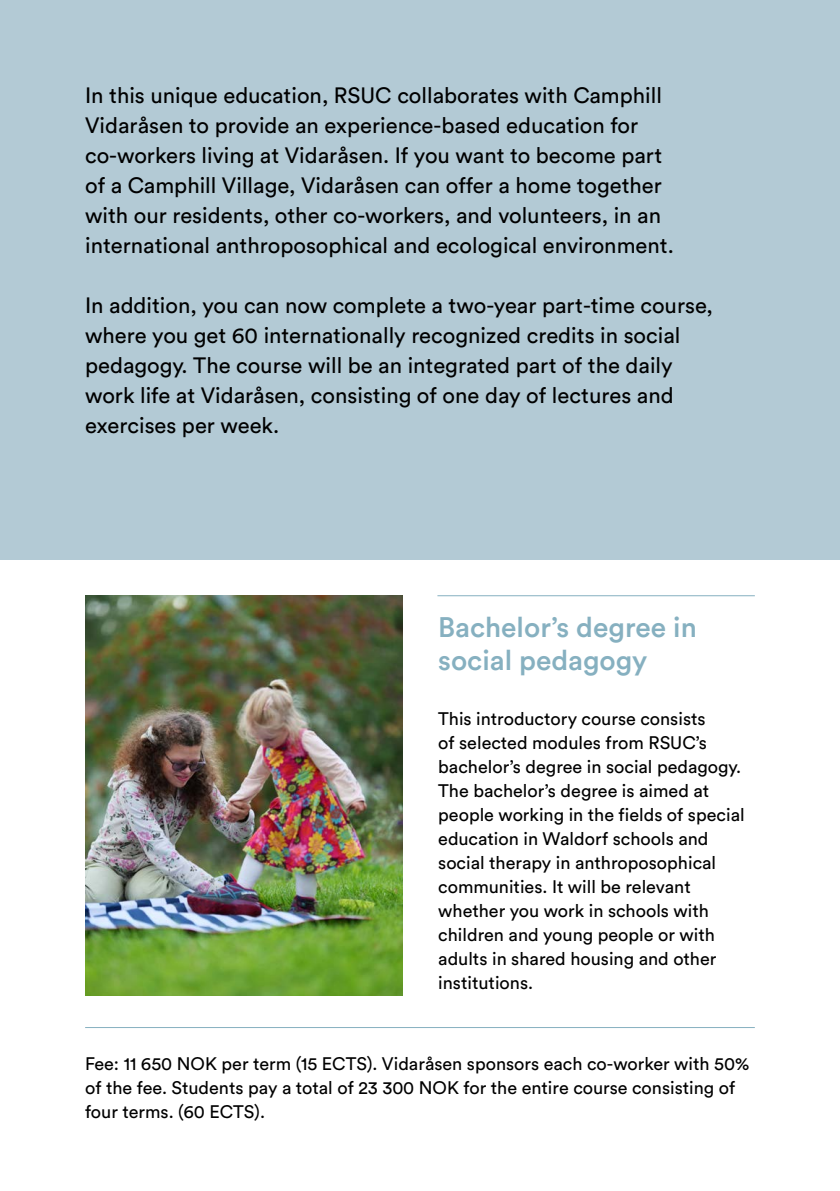
<style>
.page{position:relative;width:840px;height:1191px;background:#fff}
.page>*{position:absolute;margin:0;border:0;box-sizing:border-box;transform-origin:0 0}
.t1{font:500 28px/33.6px "Circular Std";color:#86b0c0}
.t2{font:22px/30px "Circular Std";color:#000}
.t3{font:18px/24px "Circular Std";color:#000}
</style>
<div class="page">
<div style="left:0;top:0;width:839px;height:559px;background:#b3cad5"></div>
<img style="left:85px;top:595px;width:317px;height:400px">
<hr style="left:437px;top:595px;width:317px;height:1px;background:#86b0c0">
<hr style="left:85px;top:1027px;width:669px;height:1px;background:#86b0c0">
<p class="t2" style="left:85px;top:80px;width:590px">In this unique education, RSUC collaborates with Camphill Vidaråsen to provide an experience-based education for co-workers living at Vidaråsen. If you want to become part of a Camphill Village, Vidaråsen can offer a home together with our residents, other co-workers, and volunteers, in an international anthroposophical and ecological environment.</p>
<p class="t2" style="left:85px;top:290px;width:629px">In addition, you can now complete a two-year part-time course, where you get 60 internationally recognized credits in social pedagogy. The course will be an integrated part of the daily work life at Vidaråsen, consisting of one day of lectures and exercises per week.</p>
<p class="t1" style="left:438px;top:609px;width:260px">Bachelor’s degree in social pedagogy</p>
<p class="t3" style="left:438px;top:706px;width:308px">This introductory course consists<br>of selected modules from RSUC’s bachelor’s degree in social pedagogy.<br>The bachelor’s degree is aimed at people working in the fields of special education in Waldorf schools and social therapy in anthroposophical communities. It will be relevant whether you work in schools with children and young people or with adults in shared housing and other institutions.</p>
<p class="t3" style="left:85px;top:1051px;width:665px">Fee: 11 650 NOK per term (15 ECTS). Vidaråsen sponsors each co-worker with 50% of the fee. Students pay a total of 23 300 NOK for the entire course consisting of four terms. (60 ECTS).</p>
</div>
